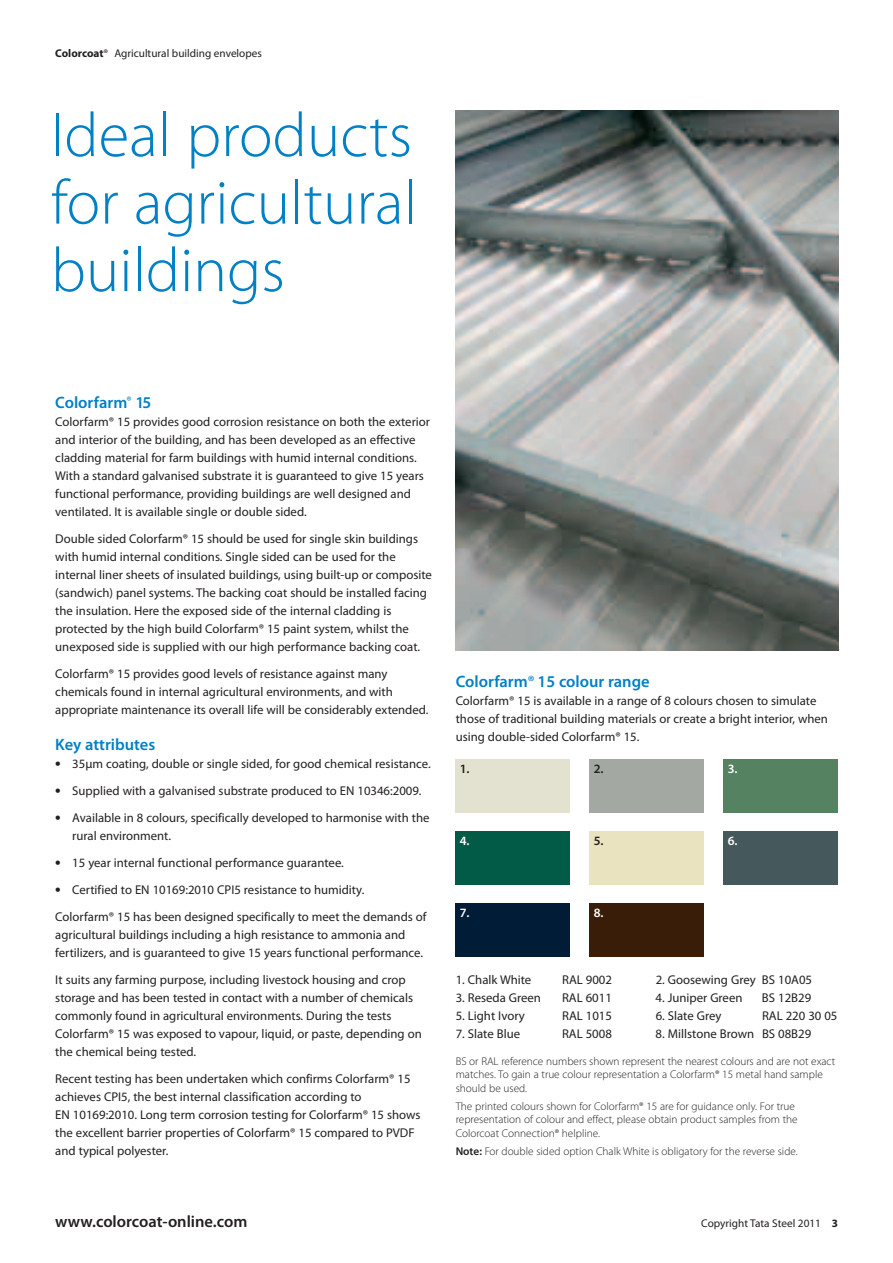
<style>
.page{position:relative;width:893px;height:1263px;background:#fff}
.page>*{position:absolute;margin:0;border:0;box-sizing:border-box;transform-origin:0 0}
.t1{font:300 63px/67.5px "Myriad Pro";color:#0080c5;text-align:justify}
.t2{font:600 16.5px "Myriad Pro";color:#0080c5}
.t3{font:600 16.5px "Myriad Pro";color:#231f20}
.t4{font:12.75px/18px "Myriad Pro";color:#231f20}
.t5{font:600 12.75px "Myriad Pro";color:#fff}
.t6{font:600 12.75px "Myriad Pro";color:#231f20}
.t7{font:300 11.25px/13.5px "Myriad Pro";color:#231f20}
.t8{font:11.25px "Myriad Pro";color:#231f20}
.s1{font-weight:700}
.s2{font-weight:700;font-size:16.5px}
.s3{font-weight:400}
.s4{font-weight:600}
</style>
<div class="page">
<img style="left:455px;top:111px;width:383px;height:540px">
<div style="left:455px;top:759px;width:115px;height:54px;background:#e3e2d1"></div>
<div style="left:589px;top:759px;width:115px;height:54px;background:#a3a8a3"></div>
<div style="left:723px;top:759px;width:115px;height:54px;background:#558260"></div>
<div style="left:455px;top:831px;width:115px;height:54px;background:#015b47"></div>
<div style="left:589px;top:831px;width:115px;height:54px;background:#eae3c0"></div>
<div style="left:723px;top:831px;width:115px;height:54px;background:#45585b"></div>
<div style="left:455px;top:903px;width:115px;height:54px;background:#001c36"></div>
<div style="left:589px;top:903px;width:115px;height:54px;background:#3a1d08"></div>
<p class="t8" style="left:55px;top:49px;width:208px"><span class="s1">Colorcoat</span>® Agricultural building envelopes</p>
<h1 class="t1" style="left:51px;top:103px;width:367px">Ideal products for agricultural buildings</h1>
<p class="t2" style="left:55px;top:397px;width:98px">Colorfarm<sup>®</sup> 15</p>
<p class="t4" style="left:55px;top:414px;width:376px">Colorfarm® 15 provides good corrosion resistance on both the exterior and interior of the building, and has been developed as an effective cladding material for farm buildings with humid internal conditions.<br>With a standard galvanised substrate it is guaranteed to give 15 years functional performance, providing buildings are well designed and ventilated. It is available single or double sided.</p>
<p class="t4" style="left:55px;top:531px;width:378px">Double sided Colorfarm® 15 should be used for single skin buildings with humid internal conditions. Single sided can be used for the internal liner sheets of insulated buildings, using built-up or composite (sandwich) panel systems. The backing coat should be installed facing the insulation. Here the exposed side of the internal cladding is protected by the high build Colorfarm® 15 paint system, whilst the unexposed side is supplied with our high performance backing coat.</p>
<p class="t4" style="left:55px;top:666px;width:375px">Colorfarm® 15 provides good levels of resistance against many chemicals found in internal agricultural environments, and with appropriate maintenance its overall life will be considerably extended.</p>
<p class="t2" style="left:55px;top:739px;width:101px">Key attributes</p>
<p class="t4" style="left:55px;top:756px;width:377px"><span class="s2">•</span> 35µm coating, double or single sided, for good chemical resistance.</p>
<p class="t4" style="left:55px;top:783px;width:368px"><span class="s2">•</span> Supplied with a galvanised substrate produced to EN 10346:2009.</p>
<p class="t4" style="left:72px;top:810px;width:359px;text-indent:-17px"><span class="s2">•</span> Available in 8 colours, specifically developed to harmonise with the rural environment.</p>
<p class="t4" style="left:55px;top:855px;width:290px"><span class="s2">•</span> 15 year internal functional performance guarantee.</p>
<p class="t4" style="left:55px;top:877px;width:373px;line-height:27px"><span class="s2">•</span> Certified to EN 10169:2010 CPI5 resistance to humidity.<br>Colorfarm® 15 has been designed specifically to meet the demands of</p>
<p class="t4" style="left:55px;top:927px;width:369px">agricultural buildings including a high resistance to ammonia and fertilizers, and is guaranteed to give 15 years functional performance.</p>
<p class="t4" style="left:55px;top:972px;width:368px">It suits any farming purpose, including livestock housing and crop storage and has been tested in contact with a number of chemicals commonly found in agricultural environments. During the tests Colorfarm® 15 was exposed to vapour, liquid, or paste, depending on the chemical being tested.</p>
<p class="t4" style="left:55px;top:1071px;width:366px">Recent testing has been undertaken which confirms Colorfarm® 15 achieves CPI5, the best internal classification according to<br>EN 10169:2010. Long term corrosion testing for Colorfarm® 15 shows the excellent barrier properties of Colorfarm® 15 compared to PVDF and typical polyester.</p>
<p class="t2" style="left:455px;top:676px;width:195px">Colorfarm<span class="s3">®</span> 15 colour range</p>
<p class="t4" style="left:455px;top:693px;width:374px">Colorfarm® 15 is available in a range of 8 colours chosen to simulate those of traditional building materials or create a bright interior, when using double-sided Colorfarm® 15.</p>
<p class="t6" style="left:459px;top:764px;width:11px">1.</p>
<p class="t6" style="left:593px;top:764px;width:11px">2.</p>
<p class="t5" style="left:727px;top:764px;width:11px">3.</p>
<p class="t5" style="left:459px;top:836px;width:11px">4.</p>
<p class="t6" style="left:593px;top:836px;width:11px">5.</p>
<p class="t5" style="left:727px;top:836px;width:11px">6.</p>
<p class="t5" style="left:459px;top:908px;width:11px">7.</p>
<p class="t5" style="left:593px;top:908px;width:11px">8.</p>
<p class="t4" style="left:455px;top:972px;width:77px">1. Chalk White</p>
<p class="t4" style="left:562px;top:972px;width:51px">RAL 9002</p>
<p class="t4" style="left:655px;top:972px;width:158px">2. Goosewing Grey BS 10A05</p>
<p class="t4" style="left:455px;top:990px;width:87px">3. Reseda Green</p>
<p class="t4" style="left:562px;top:990px;width:51px">RAL 6011</p>
<p class="t4" style="left:655px;top:990px;width:88px">4. Juniper Green</p>
<p class="t4" style="left:762px;top:990px;width:51px">BS 12B29</p>
<p class="t4" style="left:455px;top:1008px;width:71px">5. Light Ivory</p>
<p class="t4" style="left:562px;top:1008px;width:51px">RAL 1015</p>
<p class="t4" style="left:655px;top:1008px;width:67px">6. Slate Grey</p>
<p class="t4" style="left:762px;top:1008px;width:77px">RAL 220 30 05</p>
<p class="t4" style="left:455px;top:1026px;width:66px">7. Slate Blue</p>
<p class="t4" style="left:562px;top:1026px;width:51px">RAL 5008</p>
<p class="t4" style="left:655px;top:1026px;width:157px">8. Millstone Brown BS 08B29</p>
<p class="t7" style="left:455px;top:1055px;width:381px">BS or RAL reference numbers shown represent the nearest colours and are not exact matches. To gain a true colour representation a Colorfarm® 15 metal hand sample should be used.</p>
<p class="t7" style="left:455px;top:1100px;width:343px">The printed colours shown for Colorfarm® 15 are for guidance only. For true representation of colour and effect, please obtain product samples from the<br>Colorcoat Connection® helpline.</p>
<p class="t7" style="left:455px;top:1145px;width:343px"><span class="s4">Note:</span> For double sided option Chalk White is obligatory for the reverse side.</p>
<p class="t3" style="left:55px;top:1215px;width:193px">www.colorcoat-online.com</p>
<p class="t8" style="left:701px;top:1219px;width:138px">Copyright Tata Steel 2011 <span class="s1">3</span></p>
</div>
